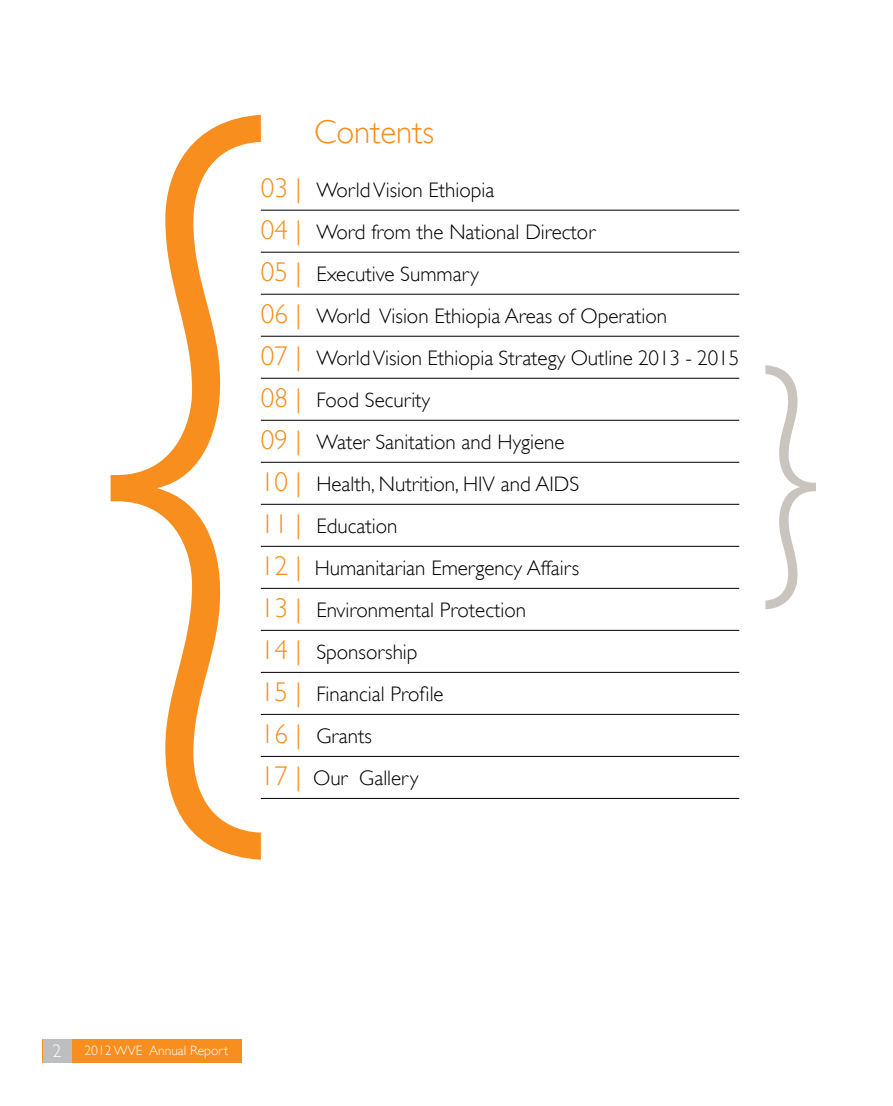
<style>
.page{position:relative;width:893px;height:1106px;background:#fff}
.page>*{position:absolute;margin:0;border:0;box-sizing:border-box;transform-origin:0 0}
.t1{font:300 33px "Gill Sans";color:#f78e1e}
.t2{font:300 21px/42px "Gill Sans";color:#000}
.t3{font:300 18px "Gill Sans";color:#fff}
.t4{font:300 13.5px "Gill Sans";color:#fff}
.s1{font-size:27px;color:#f78e1e}
</style>
<div class="page">
<div style="left:43px;top:1039px;width:199px;height:24px;background:#f78e1e"></div>
<div style="left:43px;top:1039px;width:29px;height:24px;background:#bcbec0"></div>
<hr style="left:261px;top:210px;width:478px;height:1px;background:#000">
<hr style="left:261px;top:252px;width:478px;height:1px;background:#000">
<hr style="left:261px;top:294px;width:478px;height:1px;background:#000">
<hr style="left:261px;top:336px;width:478px;height:1px;background:#000">
<hr style="left:261px;top:378px;width:478px;height:1px;background:#000">
<hr style="left:261px;top:420px;width:478px;height:1px;background:#000">
<hr style="left:261px;top:462px;width:478px;height:1px;background:#000">
<hr style="left:261px;top:504px;width:478px;height:1px;background:#000">
<hr style="left:261px;top:546px;width:478px;height:1px;background:#000">
<hr style="left:261px;top:588px;width:478px;height:1px;background:#000">
<hr style="left:261px;top:630px;width:478px;height:1px;background:#000">
<hr style="left:261px;top:672px;width:478px;height:1px;background:#000">
<hr style="left:261px;top:714px;width:478px;height:1px;background:#000">
<hr style="left:261px;top:756px;width:478px;height:1px;background:#000">
<hr style="left:261px;top:798px;width:478px;height:1px;background:#000">
<svg style="left:111px;top:115px;width:150px;height:744px"></svg>
<svg style="left:765px;top:365px;width:51px;height:244px"></svg>
<h1 class="t1" style="left:314px;top:113px;width:121px">Contents</h1>
<p class="t2" style="left:261px;top:169px;width:480px"><span class="s1">03 |</span> World Vision Ethiopia<br><span class="s1">04 |</span> Word from the National Director<br><span class="s1">05 |</span> Executive Summary<br><span class="s1">06 |</span> World Vision Ethiopia Areas of Operation<br><span class="s1">07 |</span> World Vision Ethiopia Strategy Outline 2013 - 2015<br><span class="s1">08 |</span> Food Security<br><span class="s1">09 |</span> Water Sanitation and Hygiene<br><span class="s1">10 |</span> Health, Nutrition, HIV and AIDS<br><span class="s1">11 |</span> Education<br><span class="s1">12 |</span> Humanitarian Emergency Affairs<br><span class="s1">13 |</span> Environmental Protection<br><span class="s1">14 |</span> Sponsorship<br><span class="s1">15 |</span> Financial Profile<br><span class="s1">16 |</span> Grants<br><span class="s1">17 |</span> Our Gallery</p>
<p class="t3" style="left:52px;top:1040px;width:10px">2</p>
<p class="t4" style="left:85px;top:1042px;width:145px">2012 WVE Annual Report</p>
</div>
